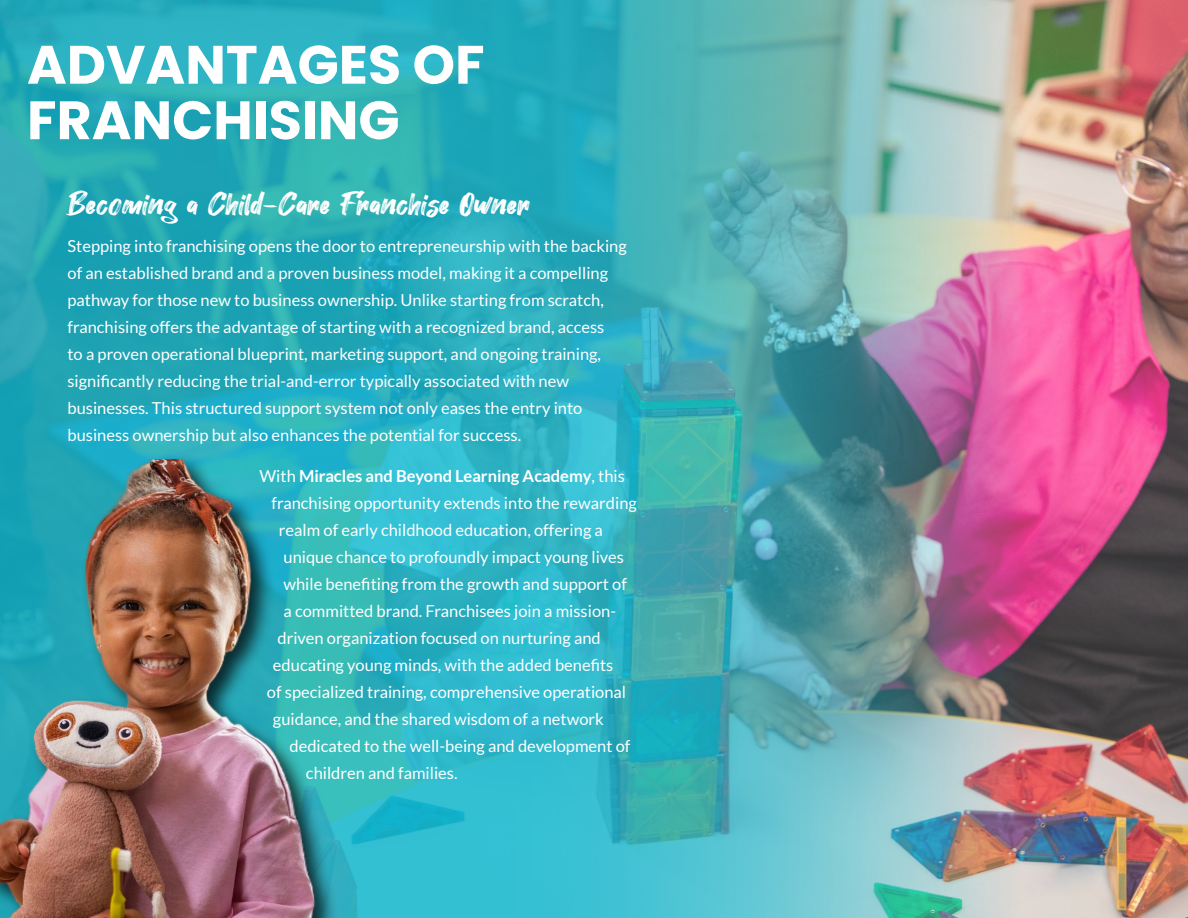
<style>
.page{position:relative;width:1188px;height:918px;background:#fff}
.page>*{position:absolute;margin:0;border:0;box-sizing:border-box;transform-origin:0 0}
.t1{font:700 54px/55.5px "Poppins";color:#fff}
.t2{font:33px "Hey August";color:#fff}
.t3{font:16.5px/27px "Lato";color:#fff}
.t4{font:700 16.5px "Lato";color:#fff}
.s1{font-weight:400}
</style>
<div class="page">
<img style="left:0;top:0;width:1188px;height:918px">
<img style="left:0;top:459px;width:445px;height:459px">
<h1 class="t1" style="left:27px;top:37px;width:459px">ADVANTAGES OF<br>FRANCHISING</h1>
<h2 class="t2" style="left:68px;top:186px;width:464px">Becoming a Child-Care Franchise Owner</h2>
<p class="t3" style="left:68px;top:233px;width:561px">Stepping into franchising opens the door to entrepreneurship with the backing of an established brand and a proven business model, making it a compelling pathway for those new to business ownership. Unlike starting from scratch, franchising offers the advantage of starting with a recognized brand, access<br>to a proven operational blueprint, marketing support, and ongoing training, significantly reducing the trial-and-error typically associated with new businesses. This structured support system not only eases the entry into business ownership but also enhances the potential for success.</p>
<p class="t4" style="left:259px;top:466px;width:367px"><span class="s1">With</span> Miracles and Beyond Learning Academy<span class="s1">, this</span></p>
<p class="t3" style="left:271px;top:489px;width:367px">franchising opportunity extends into the rewarding</p>
<p class="t3" style="left:279px;top:516px;width:326px">realm of early childhood education, offering a</p>
<p class="t3" style="left:284px;top:543px;width:342px">unique chance to profoundly impact young lives</p>
<p class="t3" style="left:284px;top:570px;width:345px">while benefiting from the growth and support of</p>
<p class="t3" style="left:284px;top:597px;width:334px">a committed brand. Franchisees join a mission-</p>
<p class="t3" style="left:277px;top:624px;width:325px">driven organization focused on nurturing and</p>
<p class="t3" style="left:273px;top:651px;width:342px">educating young minds, with the added benefits</p>
<p class="t3" style="left:267px;top:678px;width:361px">of specialized training, comprehensive operational</p>
<p class="t3" style="left:273px;top:705px;width:332px">guidance, and the shared wisdom of a network</p>
<p class="t3" style="left:289px;top:732px;width:343px">dedicated to the well-being and development of</p>
<p class="t3" style="left:306px;top:759px;width:153px">children and families.</p>
</div>
